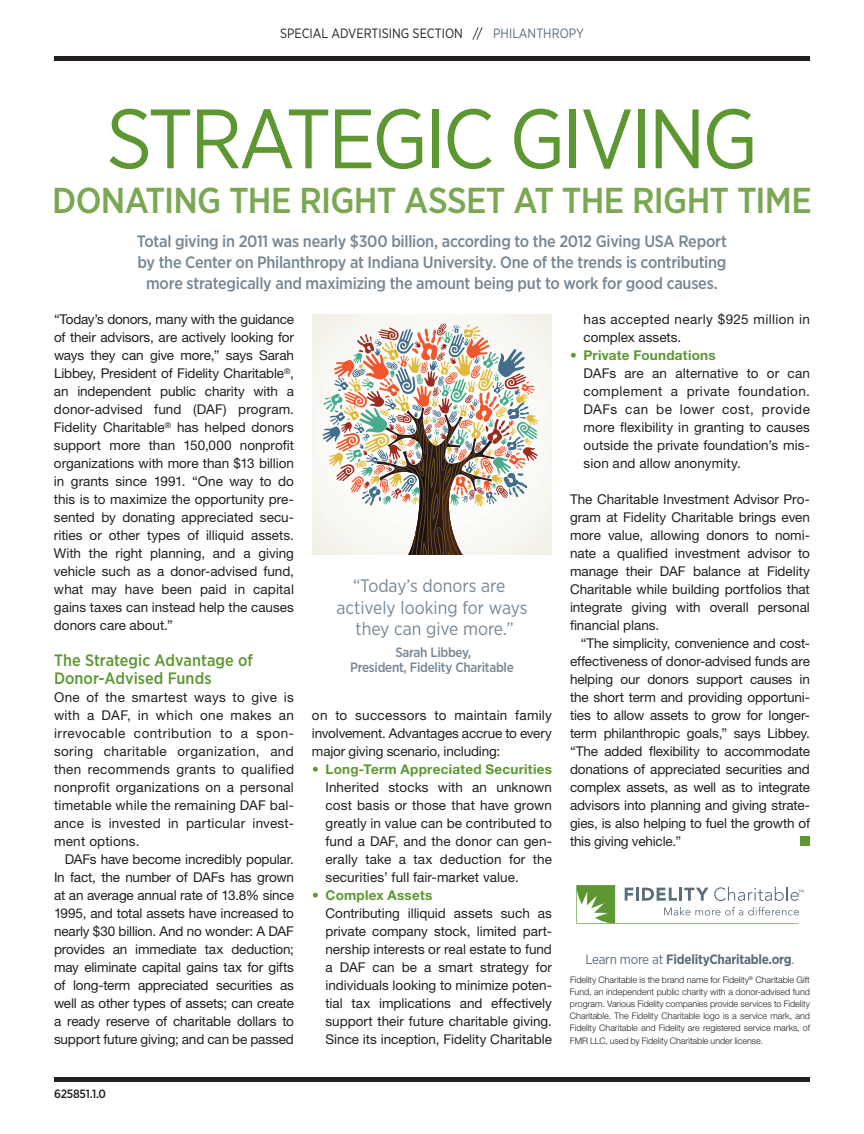
<style>
.page{position:relative;width:864px;height:1134px;background:#fff}
.page>*{position:absolute;margin:0;border:0;box-sizing:border-box;transform-origin:0 0}
.t1{font:84px "Gotham Narrow";letter-spacing:-.04em;color:#5d9732}
.t2{font:500 36px "Gotham Narrow";letter-spacing:-.02em;color:#7aa751}
.t3{font:18px/21.6px "Gotham Narrow";color:#768794;text-align:center}
.t4{font:500 16.5px/21px "Gotham Narrow";letter-spacing:-.02em;color:#768794;text-align:center}
.t5{font:500 16.5px/18px "Gotham Narrow";color:#5d9732}
.t6{font:13.5px/18px "Helvetica Neue LT Std";color:#231f20;text-align:justify}
.t7{font:700 13.5px "Helvetica Neue LT Std";letter-spacing:.02em;color:#5d9732}
.t8{font:13.5px/18px "Helvetica Neue LT Std";letter-spacing:.025em;color:#231f20}
.t9{font:500 13.5px/15px "Gotham Narrow";letter-spacing:-.02em;color:#768794;text-align:center}
.t10{font:13.5px "Gotham Narrow";color:#231f20;scale:.95 1}
.t11{font:700 13.5px "Gotham Narrow";letter-spacing:-.02em;color:#5b6f7b}
.t12{font:500 12px "Gotham Narrow";letter-spacing:-.02em;color:#231f20}
.t13{font:300 9px/12px "Helvetica Neue LT Std";letter-spacing:-.005em;color:#231f20;text-align:justify}
.s1{color:#5b6f7b}
.s2{font-weight:400}
</style>
<div class="page">
<div style="left:54px;top:56px;width:756px;height:5px;background:#231f20"></div>
<hr style="left:54px;top:1078px;width:756px;height:4px;background:#231f20">
<div style="left:800px;top:836px;width:10px;height:10px;background:#5d9732"></div>
<svg style="left:576px;top:885px;width:228px;height:39px"></svg>
<svg style="left:312px;top:314px;width:240px;height:240px"></svg>
<svg style="left:322px;top:323px;width:216px;height:231px"></svg>
<p class="t10" style="left:280px;top:27px;width:321px">SPECIAL ADVERTISING SECTION // <span class="s1">PHILANTHROPY</span></p>
<h1 class="t1" style="left:106px;top:101px;width:653px">STRATEGIC GIVING</h1>
<h2 class="t2" style="left:52px;top:185px;width:761px">DONATING THE RIGHT ASSET AT THE RIGHT TIME</h2>
<p class="t4" style="left:137px;top:232px;width:592px">Total giving in 2011 was nearly $300 billion, according to the 2012 Giving USA Report by the Center on Philanthropy at Indiana University. One of the trends is contributing more strategically and maximizing the amount being put to work for good causes.</p>
<p class="t6" style="left:54px;top:312px;width:242px">“Today’s donors, many with the guidance of their advisors, are actively looking for ways they can give more,” says Sarah Libbey, President of Fidelity Charitable<sup>®</sup>, an independent public charity with a donor-advised fund (DAF) program.<br>Fidelity Charitable<sup>®</sup> has helped donors support more than 150,000 nonprofit organizations with more than $13 billion in grants since 1991. “One way to do this is to maximize the opportunity pre&shy;sented by donating appreciated secu&shy;rities or other types of illiquid assets.<br>With the right planning, and a giving vehicle such as a donor-advised fund, what may have been paid in capital gains taxes can instead help the causes donors care about.”</p>
<p class="t5" style="left:54px;top:653px;width:201px">The Strategic Advantage of<br>Donor-Advised Funds</p>
<p class="t6" style="left:54px;top:690px;width:242px">One of the smartest ways to give is with a DAF, in which one makes an irrevocable contribution to a spon&shy;soring charitable organization, and then recommends grants to qualified nonprofit organizations on a personal timetable while the remaining DAF bal&shy;ance is invested in particular invest&shy;ment options.</p>
<p class="t6" style="left:54px;top:852px;width:242px;text-indent:11px">DAFs have become incredibly popular.<br>In fact, the number of DAFs has grown at an average annual rate of 13.8% since 1995, and total assets have increased to nearly $30 billion. And no wonder: A DAF provides an immediate tax deduction; may eliminate capital gains tax for gifts of long-term appreciated securities as well as other types of assets; can create a ready reserve of charitable dollars to support future giving; and can be passed</p>
<p class="t12" style="left:54px;top:1089px;width:54px">625851.1.0</p>
<h3 class="t3" style="left:337px;top:576px;width:192px">“Today’s donors are actively looking for ways they can give more.”</h3>
<p class="t9" style="left:350px;top:646px;width:165px">Sarah Libbey,<br>President, Fidelity Charitable</p>
<p class="t6" style="left:312px;top:708px;width:242px">on to successors to maintain family involvement. Advantages accrue to every major giving scenario, including:</p>
<p class="t7" style="left:312px;top:764px;width:241px">• Long-Term Appreciated Securities</p>
<p class="t6" style="left:326px;top:780px;width:228px">Inherited stocks with an unknown cost basis or those that have grown greatly in value can be contributed to fund a DAF, and the donor can gen&shy;erally take a tax deduction for the securities’ full fair-market value.</p>
<p class="t7" style="left:312px;top:890px;width:122px">• Complex Assets</p>
<p class="t6" style="left:326px;top:906px;width:228px">Contributing illiquid assets such as private company stock, limited part&shy;nership interests or real estate to fund a DAF can be a smart strategy for individuals looking to minimize poten&shy;tial tax implications and effectively support their future charitable giving.<br>Since its inception, Fidelity Charitable</p>
<p class="t8" style="left:583px;top:312px;width:228px">has accepted nearly $925 million in complex assets.</p>
<p class="t7" style="left:570px;top:350px;width:147px">• Private Foundations</p>
<p class="t6" style="left:584px;top:366px;width:228px">DAFs are an alternative to or can complement a private foundation.<br>DAFs can be lower cost, provide more flexibility in granting to causes outside the private foundation’s mis&shy;sion and allow anonymity.</p>
<p class="t6" style="left:570px;top:492px;width:242px">The Charitable Investment Advisor Pro&shy;gram at Fidelity Charitable brings even more value, allowing donors to nomi&shy;nate a qualified investment advisor to manage their DAF balance at Fidelity Charitable while building portfolios that integrate giving with overall personal financial plans.</p>
<p class="t6" style="left:570px;top:636px;width:242px;text-indent:11px">“The simplicity, convenience and cost&shy;effectiveness of donor-advised funds are helping our donors support causes in the short term and providing opportuni&shy;ties to allow assets to grow for longer&shy;term philanthropic goals,” says Libbey. “The added flexibility to accommodate donations of appreciated securities and complex assets, as well as to integrate advisors into planning and giving strate&shy;gies, is also helping to fuel the growth of this giving vehicle.”</p>
<p class="t11" style="left:586px;top:954px;width:210px"><span class="s2">Learn more at</span> FidelityCharitable.org<span class="s2">.</span></p>
<p class="t13" style="left:570px;top:975px;width:242px">Fidelity Charitable is the brand name for Fidelity<sup>®</sup> Charitable Gift Fund, an independent public charity with a donor-advised fund program. Various Fidelity companies provide services to Fidelity Charitable. The Fidelity Charitable logo is a service mark, and Fidelity Charitable and Fidelity are registered service marks, of</p>
<p class="t13" style="left:570px;top:1036px;width:195px">FMR LLC, used by Fidelity Charitable under license.</p>
</div>
